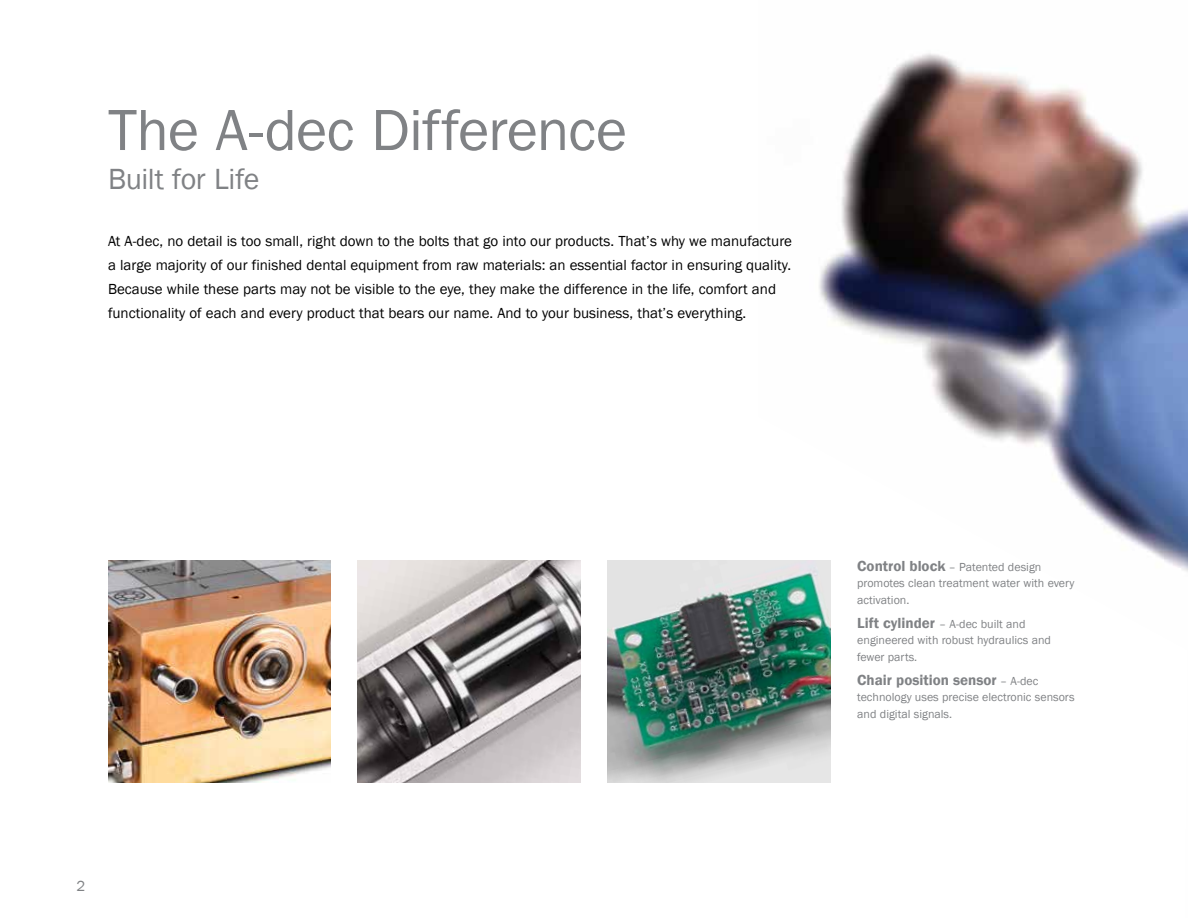
<style>
.page{position:relative;width:1188px;height:918px;background:#fff}
.page>*{position:absolute;margin:0;border:0;box-sizing:border-box;transform-origin:0 0}
.t1{font:60px "Franklin Gothic";letter-spacing:-.015em;color:#808285}
.t2{font:30px "Franklin Gothic";letter-spacing:-.01em;color:#808285}
.t3{font:15px/24px "Franklin Gothic";color:#000}
.t4{font:600 15px "Franklin Gothic";color:#808285}
.t5{font:15px "Franklin Gothic";color:#808285}
.t6{font:12px/16.5px "Franklin Gothic";color:#808285}
.s1{font-weight:600;font-size:15px}
.s2{font-weight:400;font-size:12px}
</style>
<div class="page">
<img style="left:108px;top:560px;width:223px;height:223px">
<img style="left:608px;top:560px;width:150px;height:223px">
<img style="left:358px;top:560px;width:222px;height:223px">
<img style="left:758px;top:53px;width:430px;height:730px">
<h1 class="t1" style="left:108px;top:93px;width:521px">The A-dec Difference</h1>
<h2 class="t2" style="left:108px;top:160px;width:153px">Built for Life</h2>
<p class="t3" style="left:108px;top:229px;width:686px">At A-dec, no detail is too small, right down to the bolts that go into our products. That’s why we manufacture a large majority of our finished dental equipment from raw materials: an essential factor in ensuring quality.<br>Because while these parts may not be visible to the eye, they make the difference in the life, comfort and functionality of each and every product that bears our name. And to your business, that’s everything.</p>
<p class="t5" style="left:77px;top:877px;width:10px">2</p>
<p class="t6" style="left:857px;top:559px;width:219px"><span class="s1">Control block</span> – Patented design promotes clean treatment water with every activation.</p>
<p class="t6" style="left:857px;top:616px;width:195px"><span class="s1">Lift cylinder</span> – A-dec built and engineered with robust hydraulics and fewer parts.</p>
<p class="t4" style="left:857px;top:671px;width:183px">Chair position sensor <span class="s2">– A-dec</span></p>
<p class="t6" style="left:857px;top:689px;width:219px">technology uses precise electronic sensors and digital signals.</p>
</div>
